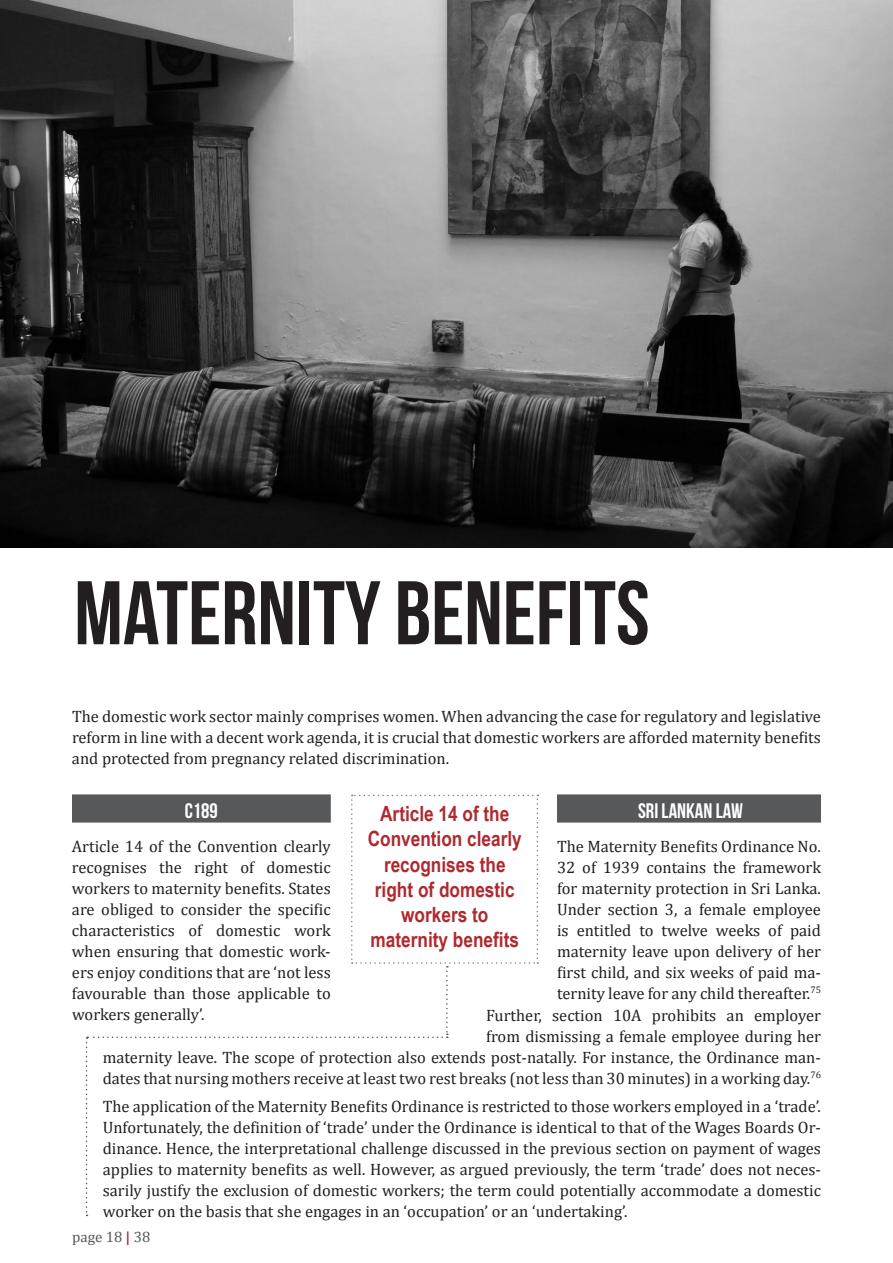
<style>
.page{position:relative;width:893px;height:1263px;background:#fff}
.page>*{position:absolute;margin:0;border:0;box-sizing:border-box;transform-origin:0 0}
.t1{font:90px "Bebas Neue";color:#231f20}
.t2{font:700 21px/25.2px "Arial Narrow";color:#ae2a30;text-align:center}
.t3{font:21px "Bebas Neue";color:#fff}
.t4{font:16.5px/21px "Cambria";color:#231f20;text-align:justify}
.t5{font:15px "Cambria";color:#57585a}
.s1{font-weight:700;color:#ae2a30}
</style>
<div class="page">
<div style="left:72px;top:794px;width:259px;height:28px;background:#57585a;border:2px solid #57585a"></div>
<div style="left:557px;top:794px;width:264px;height:28px;background:#57585a;border:2px solid #57585a"></div>
<svg style="left:86px;top:795px;width:452px;height:421px"></svg>
<img style="left:0;top:0;width:893px;height:547px">
<p class="t1" style="left:74px;top:564px;width:577px">MATERNITY BENEFITS</p>
<p class="t4" style="left:72px;top:706px;width:750px">The domestic work sector mainly comprises women. When advancing the case for regulatory and legislative reform in line with a decent work agenda, it is crucial that domestic workers are afforded maternity benefits and protected from pregnancy related discrimination.</p>
<p class="t3" style="left:185px;top:799px;width:35px">C189</p>
<p class="t3" style="left:638px;top:799px;width:106px">SRI LANKAN LAW</p>
<p class="t2" style="left:368px;top:800px;width:156px">Article 14 of the<br>Convention clearly recognises the right of domestic workers to maternity benefits</p>
<p class="t4" style="left:557px;top:835px;width:265px">The Maternity Benefits Ordinance No.<br>32 of 1939 contains the framework for maternity protection in Sri Lanka.<br>Under section 3, a female employee is entitled to twelve weeks of paid maternity leave upon delivery of her first child, and six weeks of paid ma&shy;ternity leave for any child thereafter.<sup>75</sup></p>
<p class="t4" style="left:72px;top:835px;width:260px">Article 14 of the Convention clearly recognises the right of domestic workers to maternity benefits. States are obliged to consider the specific characteristics of domestic work when ensuring that domestic work&shy;ers enjoy conditions that are ‘not less favourable than those applicable to workers generally’.</p>
<p class="t4" style="left:486px;top:1005px;width:336px">Further, section 10A prohibits an employer from dismissing a female employee during her</p>
<p class="t4" style="left:103px;top:1047px;width:720px">maternity leave. The scope of protection also extends post-natally. For instance, the Ordinance man&shy;dates that nursing mothers receive at least two rest breaks (not less than 30 minutes) in a working day.<sup>76</sup></p>
<p class="t4" style="left:103px;top:1096px;width:720px">The application of the Maternity Benefits Ordinance is restricted to those workers employed in a ‘trade’.<br>Unfortunately, the definition of ‘trade’ under the Ordinance is identical to that of the Wages Boards Or&shy;dinance. Hence, the interpretational challenge discussed in the previous section on payment of wages applies to maternity benefits as well. However, as argued previously, the term ‘trade’ does not neces&shy;sarily justify the exclusion of domestic workers; the term could potentially accommodate a domestic worker on the basis that she engages in an ‘occupation’ or an ‘undertaking’.</p>
<p class="t5" style="left:72px;top:1228px;width:80px">page 18 <span class="s1">|</span> 38</p>
</div>
